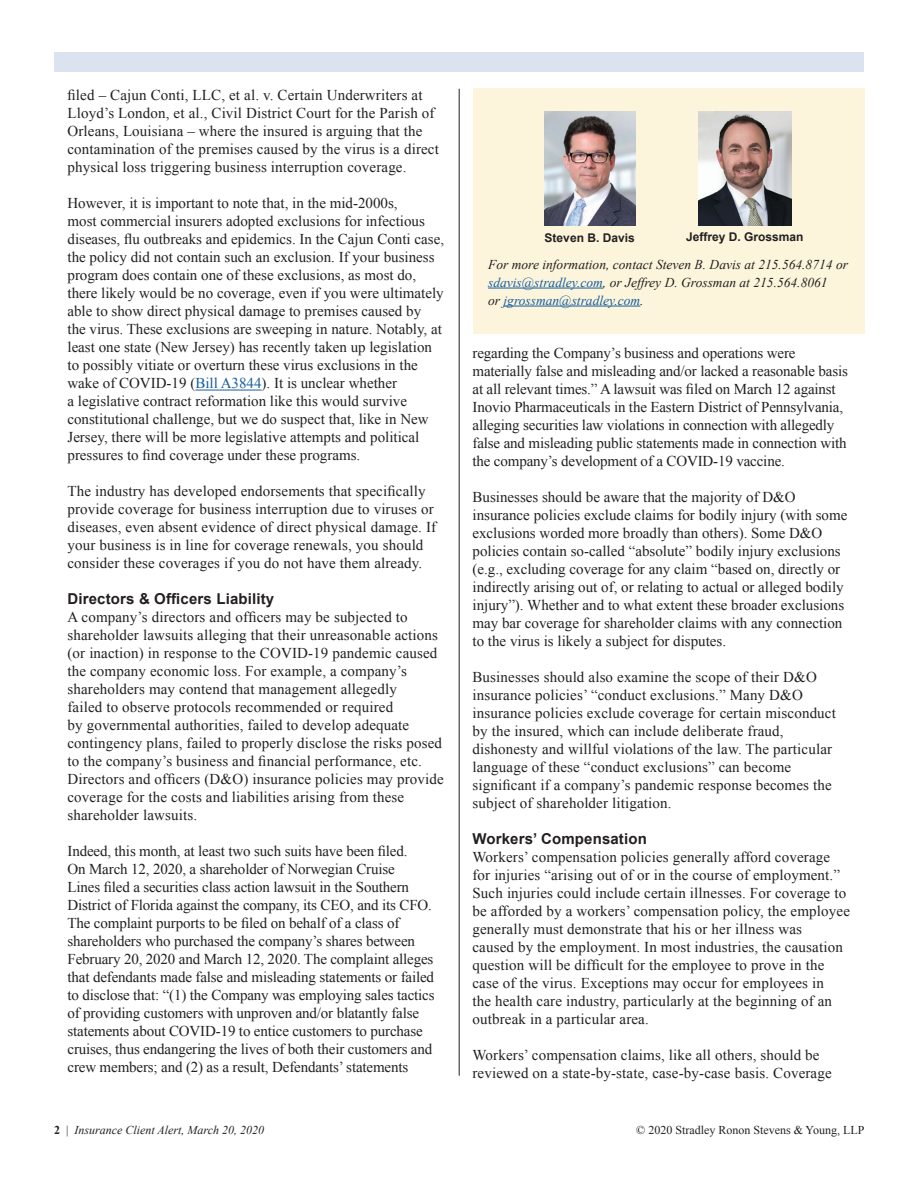
<style>
.page{position:relative;width:918px;height:1188px;background:#fff}
.page>*{position:absolute;margin:0;border:0;box-sizing:border-box;transform-origin:0 0}
.t1{font:15px/18px "Times New Roman";color:#231f20}
.t2{font:700 15px "Arial";letter-spacing:.01em;color:#231f20}
.t3{font:italic 13.5px/18px "Times New Roman";color:#231f20}
.t4{font:italic 12px "Times New Roman";color:#231f20}
.t5{font:12px "Times New Roman";color:#231f20}
.t6{font:700 12px "Arial";color:#231f20}
.s1{color:#175d9e}
.s2{font-weight:700;font-style:normal}
.s3{font-style:normal}
</style>
<div class="page">
<div style="left:54px;top:53px;width:810px;height:19px;background:#dce3f0"></div>
<hr style="left:195px;top:390px;width:67px;height:1px;background:#175d9e">
<hr style="left:459px;top:89px;width:1px;height:987px;background:#231f20">
<div style="left:473px;top:89px;width:392px;height:245px;background:#fcf5db"></div>
<hr style="left:488px;top:288px;width:115px;height:1px;background:#175d9e">
<hr style="left:504px;top:306px;width:136px;height:1px;background:#175d9e">
<img style="left:544px;top:111px;width:91px;height:115px">
<img style="left:699px;top:111px;width:92px;height:115px">
<p class="t1" style="left:68px;top:86px;width:373px">filed – Cajun Conti, LLC, et al. v. Certain Underwriters at Lloyd’s London, et al., Civil District Court for the Parish of Orleans, Louisiana – where the insured is arguing that the contamination of the premises caused by the virus is a direct physical loss triggering business interruption coverage.</p>
<p class="t1" style="left:68px;top:194px;width:378px">However, it is important to note that, in the mid-2000s,<br>most commercial insurers adopted exclusions for infectious diseases, flu outbreaks and epidemics. In the Cajun Conti case, the policy did not contain such an exclusion. If your business program does contain one of these exclusions, as most do, there likely would be no coverage, even if you were ultimately able to show direct physical damage to premises caused by<br>the virus. These exclusions are sweeping in nature. Notably, at least one state (New Jersey) has recently taken up legislation to possibly vitiate or overturn these virus exclusions in the wake of COVID-19 (<span class="s1">Bill A3844</span>). It is unclear whether<br>a legislative contract reformation like this would survive constitutional challenge, but we do suspect that, like in New Jersey, there will be more legislative attempts and political pressures to find coverage under these programs.</p>
<p class="t1" style="left:68px;top:482px;width:370px">The industry has developed endorsements that specifically provide coverage for business interruption due to viruses or diseases, even absent evidence of direct physical damage. If your business is in line for coverage renewals, you should consider these coverages if you do not have them already.</p>
<p class="t2" style="left:68px;top:589px;width:208px">Directors &amp; Officers Liability</p>
<p class="t1" style="left:68px;top:608px;width:378px">A company’s directors and officers may be subjected to shareholder lawsuits alleging that their unreasonable actions (or inaction) in response to the COVID-19 pandemic caused the company economic loss. For example, a company’s shareholders may contend that management allegedly<br>failed to observe protocols recommended or required<br>by governmental authorities, failed to develop adequate contingency plans, failed to properly disclose the risks posed to the company’s business and financial performance, etc.<br>Directors and officers (D&amp;O) insurance policies may provide coverage for the costs and liabilities arising from these shareholder lawsuits.</p>
<p class="t1" style="left:68px;top:842px;width:369px">Indeed, this month, at least two such suits have been filed.<br>On March 12, 2020, a shareholder of Norwegian Cruise<br>Lines filed a securities class action lawsuit in the Southern District of Florida against the company, its CEO, and its CFO.<br>The complaint purports to be filed on behalf of a class of shareholders who purchased the company’s shares between February 20, 2020 and March 12, 2020. The complaint alleges that defendants made false and misleading statements or failed to disclose that: “(1) the Company was employing sales tactics of providing customers with unproven and/or blatantly false statements about COVID-19 to entice customers to purchase cruises, thus endangering the lives of both their customers and crew members; and (2) as a result, Defendants’ statements</p>
<p class="t6" style="left:545px;top:230px;width:92px">Steven B. Davis</p>
<p class="t6" style="left:686px;top:229px;width:119px">Jeffrey D. Grossman</p>
<p class="t3" style="left:488px;top:255px;width:361px">For more information, contact Steven B. Davis at 215.564.8714 or <span class="s1">sdavis@stradley.com</span>, or Jeffrey D. Grossman at 215.564.8061<br>or <span class="s1">jgrossman@stradley.com</span>.</p>
<p class="t1" style="left:472px;top:344px;width:377px">regarding the Company’s business and operations were materially false and misleading and/or lacked a reasonable basis at all relevant times.” A lawsuit was filed on March 12 against Inovio Pharmaceuticals in the Eastern District of Pennsylvania, alleging securities law violations in connection with allegedly false and misleading public statements made in connection with the company’s development of a COVID-19 vaccine.</p>
<p class="t1" style="left:472px;top:488px;width:376px">Businesses should be aware that the majority of D&amp;O insurance policies exclude claims for bodily injury (with some exclusions worded more broadly than others). Some D&amp;O policies contain so-called “absolute” bodily injury exclusions (e.g., excluding coverage for any claim “based on, directly or indirectly arising out of, or relating to actual or alleged bodily injury”). Whether and to what extent these broader exclusions may bar coverage for shareholder claims with any connection to the virus is likely a subject for disputes.</p>
<p class="t1" style="left:472px;top:668px;width:365px">Businesses should also examine the scope of their D&amp;O insurance policies’ “conduct exclusions.” Many D&amp;O insurance policies exclude coverage for certain misconduct by the insured, which can include deliberate fraud, dishonesty and willful violations of the law. The particular language of these “conduct exclusions” can become significant if a company’s pandemic response becomes the subject of shareholder litigation.</p>
<p class="t2" style="left:472px;top:829px;width:176px">Workers’ Compensation</p>
<p class="t1" style="left:472px;top:848px;width:379px">Workers’ compensation policies generally afford coverage for injuries “arising out of or in the course of employment.” Such injuries could include certain illnesses. For coverage to be afforded by a workers’ compensation policy, the employee generally must demonstrate that his or her illness was<br>caused by the employment. In most industries, the causation question will be difficult for the employee to prove in the case of the virus. Exceptions may occur for employees in<br>the health care industry, particularly at the beginning of an outbreak in a particular area.</p>
<p class="t1" style="left:472px;top:1046px;width:361px">Workers’ compensation claims, like all others, should be reviewed on a state-by-state, case-by-case basis. Coverage</p>
<p class="t4" style="left:54px;top:1121px;width:212px"><span class="s2">2</span> <span class="s3">|</span> Insurance Client Alert, March 20, 2020</p>
<p class="t5" style="left:636px;top:1122px;width:230px">© 2020 Stradley Ronon Stevens &amp; Young, LLP</p>
</div>
